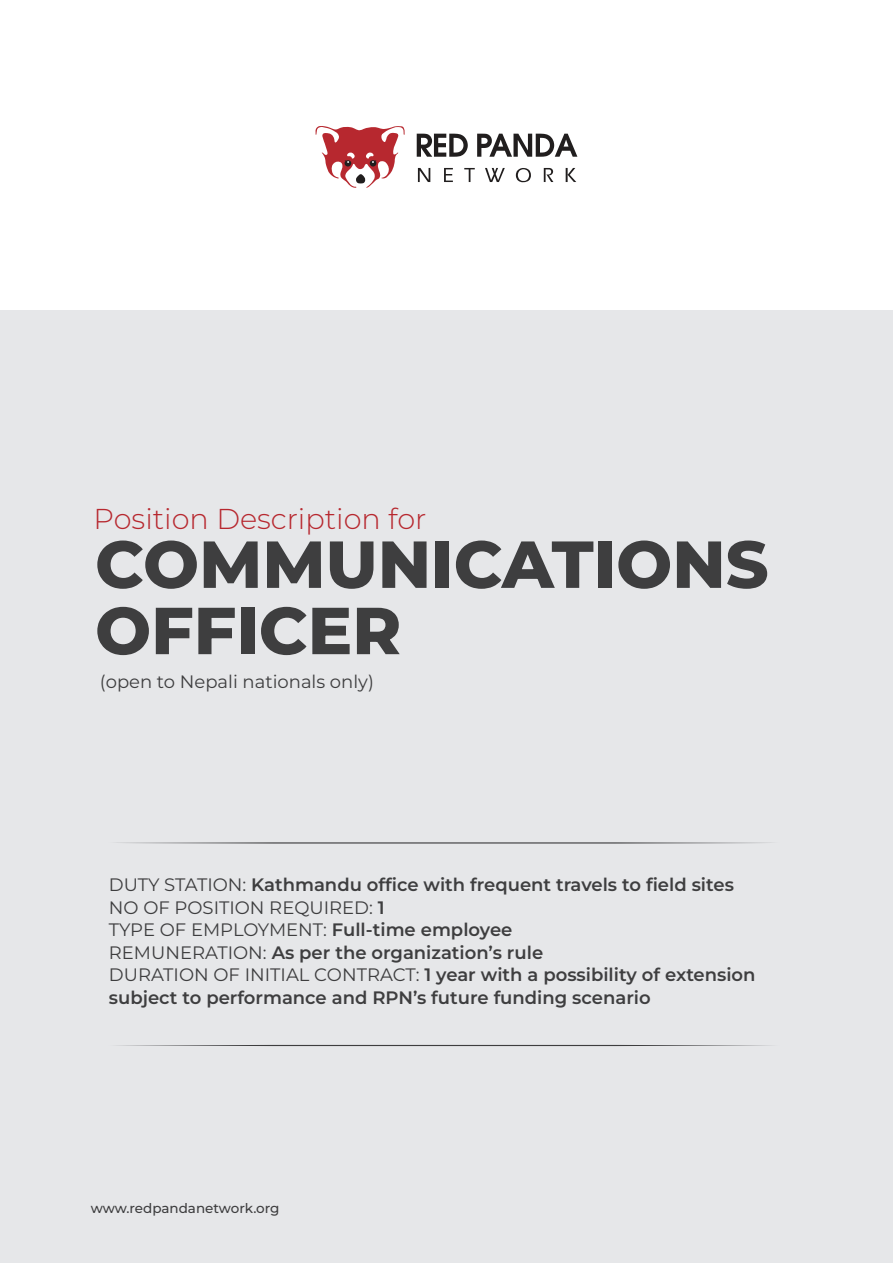
<style>
.page{position:relative;width:893px;height:1263px;background:#fff}
.page>*{position:absolute;margin:0;border:0;box-sizing:border-box;transform-origin:0 0}
.t1{font:800 66.3px/66.3px "Montserrat";color:#3e3e3f}
.t2{font:300 28.8px "Montserrat";color:#b7282f}
.t3{font:600 18px/22.5px "Montserrat";color:#3e3e3f}
.t4{font:18px "Montserrat";color:#3e3e3f}
.t5{font:500 13.5px "Montserrat";color:#3e3e3f}
.s1{font-weight:400}
</style>
<div class="page">
<div style="left:0;top:310px;width:893px;height:953px;background:#e6e7e9"></div>
<svg style="left:417px;top:134px;width:51px;height:23px"></svg>
<svg style="left:477px;top:134px;width:100px;height:23px"></svg>
<svg style="left:315px;top:126px;width:90px;height:62px"></svg>
<svg style="left:418px;top:168px;width:12px;height:14px"></svg>
<svg style="left:444px;top:168px;width:9px;height:14px"></svg>
<svg style="left:464px;top:168px;width:11px;height:14px"></svg>
<svg style="left:485px;top:168px;width:20px;height:14px"></svg>
<svg style="left:516px;top:168px;width:15px;height:14px"></svg>
<svg style="left:544px;top:168px;width:9px;height:14px"></svg>
<svg style="left:566px;top:168px;width:10px;height:14px"></svg>
<svg style="left:117px;top:842px;width:654px;height:2px"></svg>
<svg style="left:117px;top:1044px;width:654px;height:2px"></svg>
<h2 class="t2" style="left:94px;top:499px;width:334px">Position Description for</h2>
<h1 class="t1" style="left:95px;top:527px;width:675px">COMMUNICATIONS<br>OFFICER</h1>
<p class="t4" style="left:100px;top:669px;width:276px">(open to Nepali nationals only)</p>
<p class="t3" style="left:109px;top:873px;width:648px"><span class="s1">DUTY STATION:</span> Kathmandu office with frequent travels to field sites <span class="s1">NO OF POSITION REQUIRED:</span> 1<br><span class="s1">TYPE OF EMPLOYMENT:</span> Full-time employee<br><span class="s1">REMUNERATION:</span> As per the organization’s rule<br><span class="s1">DURATION OF INITIAL CONTRACT:</span> 1 year with a possibility of extension subject to performance and RPN’s future funding scenario</p>
<p class="t5" style="left:91px;top:1199px;width:190px">www.redpandanetwork.org</p>
</div>
